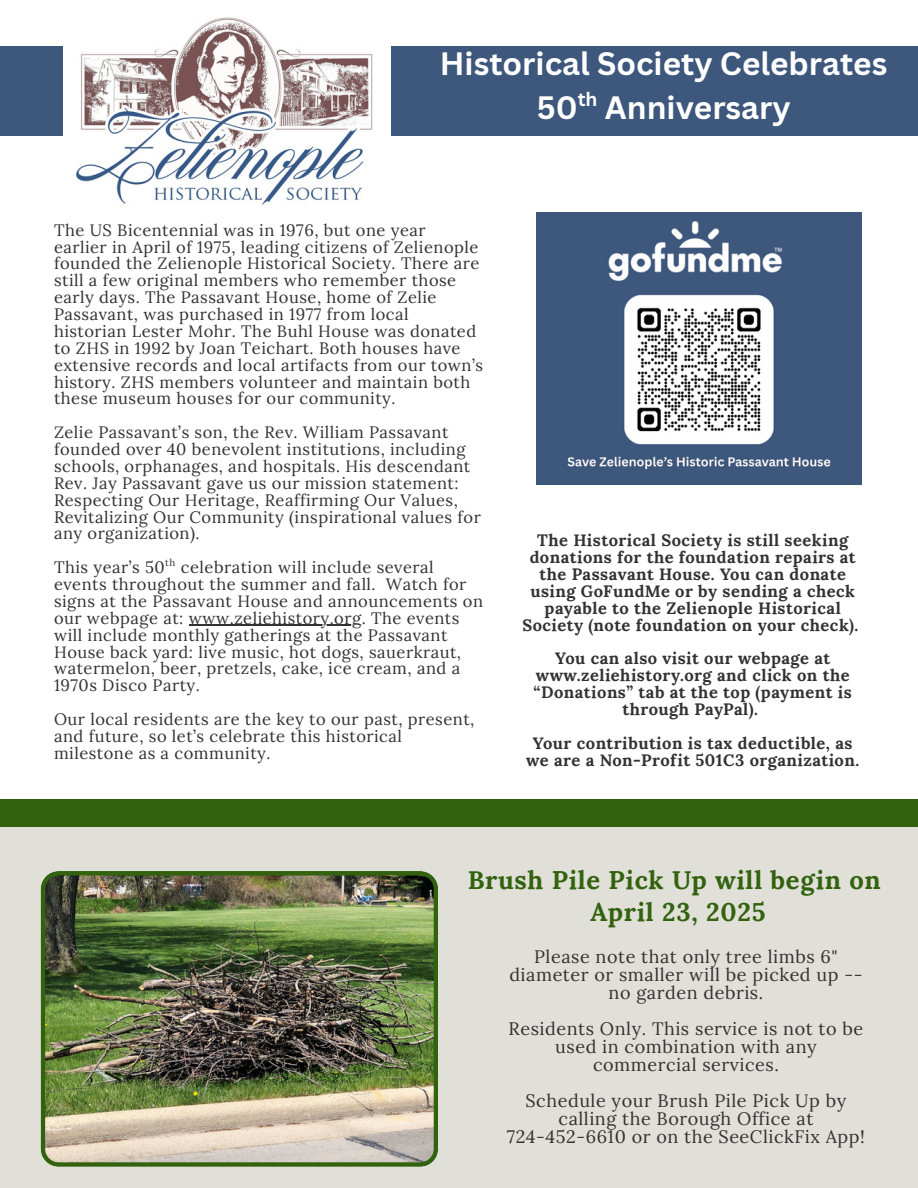
<style>
.page{position:relative;width:918px;height:1188px;background:#fff}
.page>*{position:absolute;margin:0;border:0;box-sizing:border-box;transform-origin:0 0}
.t1{font:700 31.5px/43.8px "Canva Sans";color:#fff;text-align:center}
.t2{font:700 25.5px/32.7px "Lora";letter-spacing:.03em;color:#32620e;text-align:center}
.t3{font:700 18.9px "Canva Sans";color:#fff}
.t4{font:18px/18px "Lora";letter-spacing:.03em;color:#323232;text-align:center}
.t5{font:16.5px/16.8px "Lora";letter-spacing:.03em;color:#323232}
.t6{font:700 16.5px/16.8px "Lora";letter-spacing:.03em;color:#323232;text-align:center}
.t7{font:9.9px "Lora";color:#323232}
</style>
<div class="page">
<div style="left:0;top:46px;width:918px;height:89px;background:#3e577d"></div>
<img style="left:64px;top:17px;width:327px;height:188px">
<div style="left:0;top:821px;width:918px;height:367px;background:#e0dfd8"></div>
<div style="left:0;top:799px;width:918px;height:28px;background:#32620e"></div>
<img style="left:41px;top:871px;width:397px;height:296px">
<img style="left:536px;top:213px;width:325px;height:272px">
<hr style="left:189px;top:625px;width:173px;height:1px;background:#323232">
<p class="t1" style="left:440px;top:41px;width:449px">Historical Society Celebrates<br>50 Anniversary</p>
<p class="t3" style="left:578px;top:86px;width:21px">th</p>
<p class="t5" style="left:54px;top:221px;width:431px">The US Bicentennial was in 1976, but one year<br>earlier in April of 1975, leading citizens of Zelienople founded the Zelienople Historical Society. There are still a few original members who remember those early days. The Passavant House, home of Zelie Passavant, was purchased in 1977 from local historian Lester Mohr. The Buhl House was donated to ZHS in 1992 by Joan Teichart. Both houses have extensive records and local artifacts from our town’s history. ZHS members volunteer and maintain both these museum houses for our community.</p>
<h1 class="t5" style="left:54px;top:424px;width:428px">Zelie Passavant’s son, the Rev. William Passavant founded over 40 benevolent institutions, including schools, orphanages, and hospitals. His descendant Rev. Jay Passavant gave us our mission statement:<br>Respecting Our Heritage, Reaffirming Our Values, Revitalizing Our Community (inspirational values for any organization).</h1>
<p class="t5" style="left:54px;top:559px;width:431px">This year’s 50 celebration will include several events throughout the summer and fall. Watch for signs at the Passavant House and announcements on our webpage at: www.zeliehistory.org. The events</p>
<p class="t5" style="left:54px;top:626px;width:409px">will include monthly gatherings at the Passavant House back yard: live music, hot dogs, sauerkraut, watermelon, beer, pretzels, cake, ice cream, and a 1970s Disco Party.</p>
<p class="t7" style="left:165px;top:556px;width:12px">th</p>
<p class="t5" style="left:54px;top:711px;width:422px">Our local residents are the key to our past, present, and future, so let’s celebrate this historical milestone as a community.</p>
<h3 class="t6" style="left:522px;top:532px;width:337px">The Historical Society is still seeking donations for the foundation repairs at the Passavant House. You can donate using GoFundMe or by sending a check payable to the Zelienople Historical Society (note foundation on your check).</h3>
<h3 class="t6" style="left:534px;top:650px;width:320px">You can also visit our webpage at www.zeliehistory.org and click on the “Donations” tab at the top (payment is through PayPal).</h3>
<p class="t6" style="left:526px;top:734px;width:335px">Your contribution is tax deductible, as we are a Non-Profit 501C3 organization.</p>
<h2 class="t2" style="left:468px;top:863px;width:415px">Brush Pile Pick Up will begin on<br>April 23, 2025</h2>
<p class="t4" style="left:509px;top:948px;width:355px">Please note that only tree limbs 6" diameter or smaller will be picked up -- no garden debris.</p>
<p class="t4" style="left:509px;top:1020px;width:356px">Residents Only. This service is not to be used in combination with any commercial services.</p>
<h3 class="t4" style="left:507px;top:1092px;width:360px">Schedule your Brush Pile Pick Up by calling the Borough Office at<br>724-452-6610 or on the SeeClickFix App!</h3>
</div>
